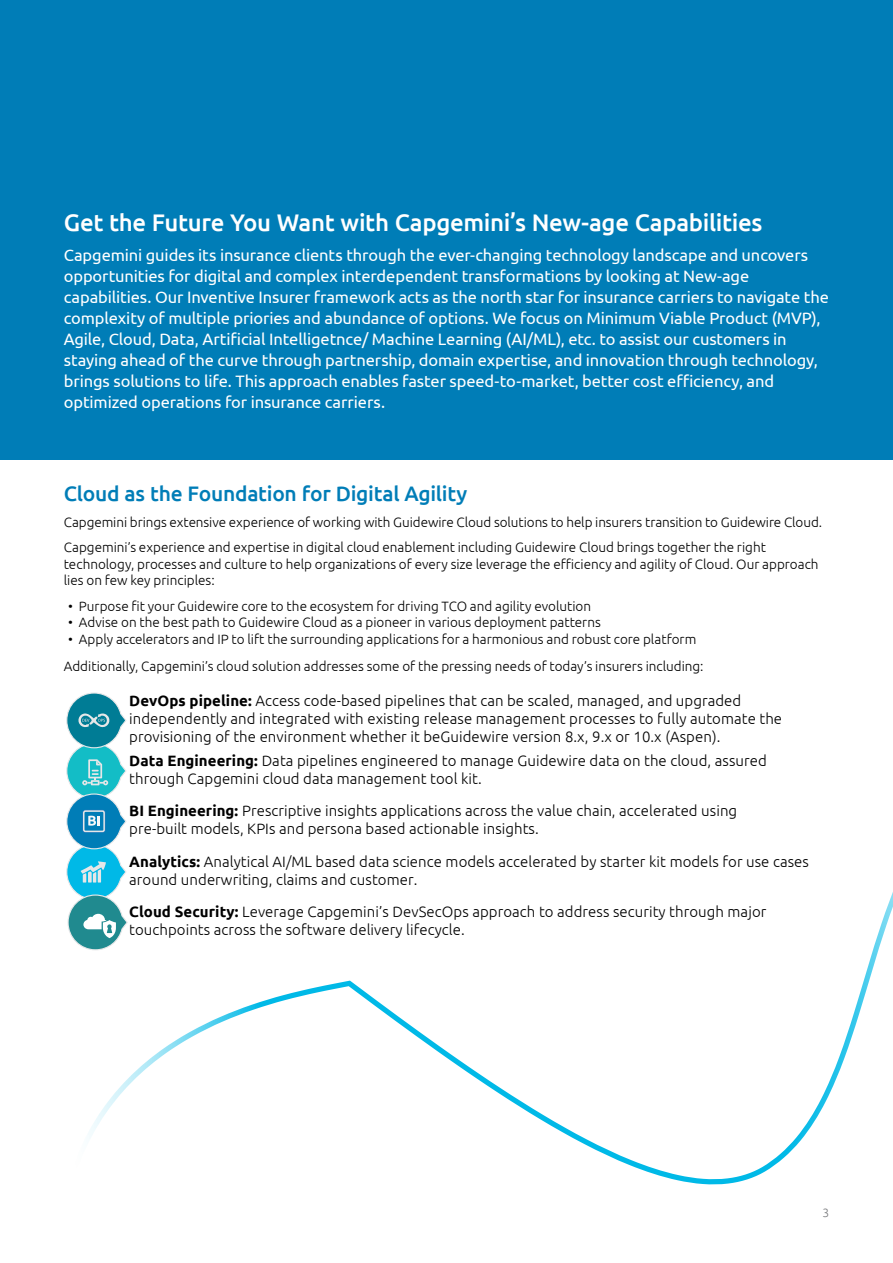
<style>
.page{position:relative;width:893px;height:1263px;background:#fff}
.page>*{position:absolute;margin:0;border:0;box-sizing:border-box;transform-origin:0 0}
.t1{font:500 24px "Ubuntu";letter-spacing:-.015em;color:#fff}
.t2{font:500 21px "Ubuntu";letter-spacing:-.015em;color:#007db7}
.t3{font:16.5px/21px "Ubuntu";letter-spacing:-.005em;color:#fff}
.t4{font:300 15px/18px "Ubuntu";letter-spacing:.005em;color:#000}
.t5{font:300 13.5px/25.5px "Ubuntu";color:#000}
.t6{font:300 12px "Ubuntu";color:#77787b}
.s1{font-weight:700}
</style>
<div class="page">
<svg style="left:88px;top:892px;width:805px;height:292px"></svg>
<div style="left:0;top:0;width:893px;height:459px;background:#007db7"></div>
<svg style="left:66px;top:692px;width:63px;height:259px"></svg>
<h1 class="t1" style="left:64px;top:208px;width:700px">Get the Future You Want with Capgemini’s New-age Capabilities</h1>
<p class="t3" style="left:64px;top:244px;width:767px">Capgemini guides its insurance clients through the ever-changing technology landscape and uncovers opportunities for digital and complex interdependent transformations by looking at New-age capabilities. Our Inventive Insurer framework acts as the north star for insurance carriers to navigate the complexity of multiple priories and abundance of options. We focus on Minimum Viable Product (MVP), Agile, Cloud, Data, Artificial Intelligetnce/ Machine Learning (AI/ML), etc. to assist our customers in staying ahead of the curve through partnership, domain expertise, and innovation through technology, brings solutions to life. This approach enables faster speed-to-market, better cost efficiency, and optimized operations for insurance carriers.</p>
<h2 class="t2" style="left:64px;top:480px;width:405px">Cloud as the Foundation for Digital Agility</h2>
<p class="t5" style="left:64px;top:509px;width:760px">Capgemini brings extensive experience of working with Guidewire Cloud solutions to help insurers transition to Guidewire Cloud.<br>Capgemini’s experience and expertise in digital cloud enablement including Guidewire Cloud brings together the right</p>
<p class="t5" style="left:64px;top:555px;width:756px;line-height:16.5px">technology, processes and culture to help organizations of every size leverage the efficiency and agility of Cloud. Our approach lies on few key principles:</p>
<p class="t5" style="left:68px;top:593px;width:524px">• Purpose fit your Guidewire core to the ecosystem for driving TCO and agility evolution</p>
<p class="t5" style="left:68px;top:609px;width:534px">• Advise on the best path to Guidewire Cloud as a pioneer in various deployment patterns</p>
<p class="t5" style="left:68px;top:626px;width:630px">• Apply accelerators and IP to lift the surrounding applications for a harmonious and robust core platform</p>
<p class="t5" style="left:64px;top:653px;width:641px">Additionally, Capgemini’s cloud solution addresses some of the pressing needs of today’s insurers including:</p>
<p class="t4" style="left:129px;top:691px;width:654px"><span class="s1">DevOps pipeline:</span> Access code-based pipelines that can be scaled, managed, and upgraded independently and integrated with existing release management processes to fully automate the provisioning of the environment whether it beGuidewire version 8.x, 9.x or 10.x (Aspen).</p>
<p class="t4" style="left:129px;top:752px;width:639px"><span class="s1">Data Engineering:</span> Data pipelines engineered to manage Guidewire data on the cloud, assured through Capgemini cloud data management tool kit.</p>
<p class="t4" style="left:129px;top:801px;width:609px"><span class="s1">BI Engineering:</span> Prescriptive insights applications across the value chain, accelerated using pre-built models, KPIs and persona based actionable insights.</p>
<p class="t4" style="left:129px;top:852px;width:681px"><span class="s1">Analytics:</span> Analytical AI/ML based data science models accelerated by starter kit models for use cases around underwriting, claims and customer.</p>
<p class="t4" style="left:129px;top:902px;width:639px"><span class="s1">Cloud Security:</span> Leverage Capgemini’s DevSecOps approach to address security through major touchpoints across the software delivery lifecycle.</p>
<p class="t6" style="left:822px;top:1205px;width:8px">3</p>
</div>
